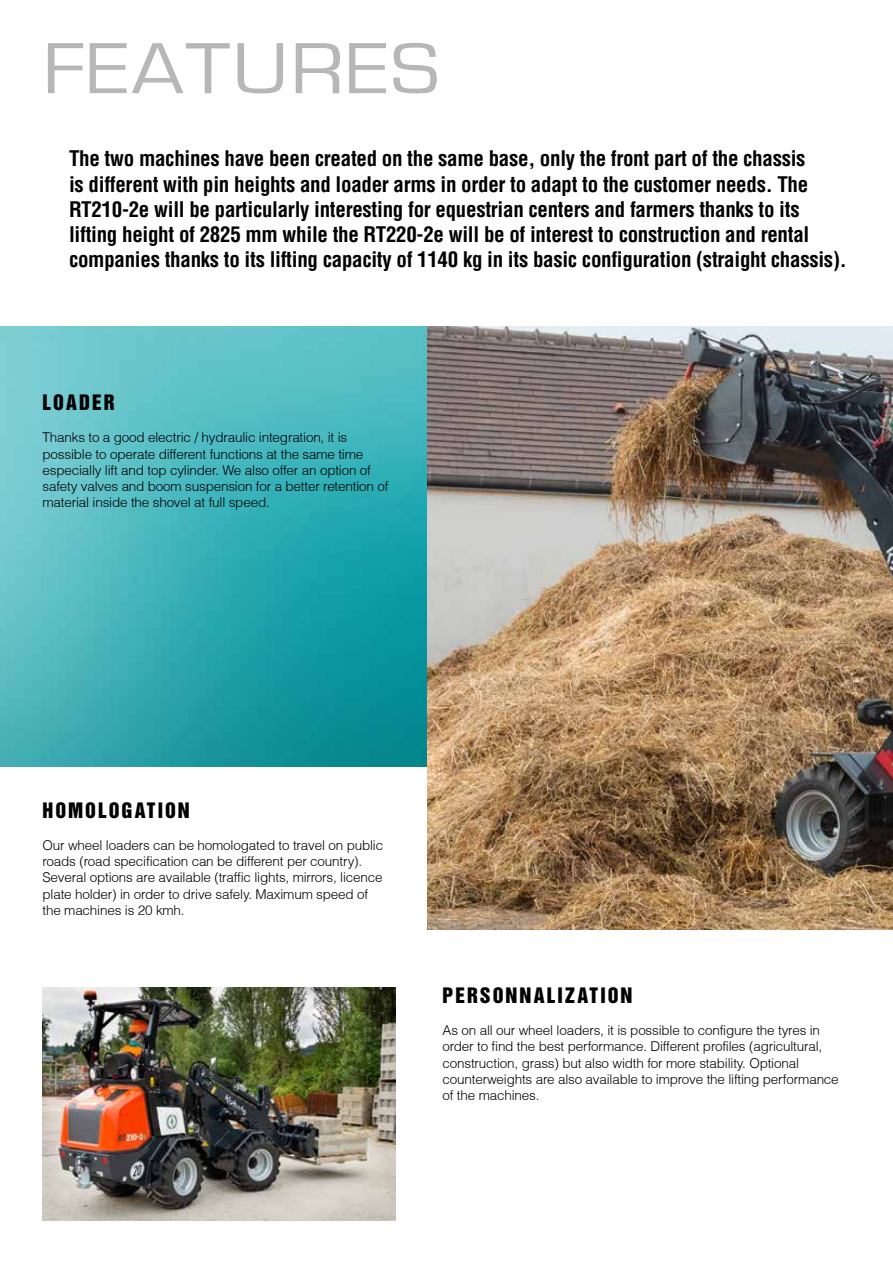
<style>
.page{position:relative;width:893px;height:1263px;background:#fff}
.page>*{position:absolute;margin:0;border:0;box-sizing:border-box;transform-origin:0 0}
.t1{font:75px "Eurostile Ext";letter-spacing:.025em;color:#b7b7b8}
.t2{font:700 condensed 21px/25.2px "Helvetica";letter-spacing:-.015em;color:#000}
.t3{font:19.5px "Helvetica Inserat";letter-spacing:.1em;color:#000}
.t4{font:300 13.5px/16.2px "Helvetica";letter-spacing:-.015em;color:#000}
</style>
<div class="page">
<img style="left:0;top:326px;width:427px;height:440px">
<img style="left:43px;top:987px;width:352px;height:233px">
<img style="left:427px;top:326px;width:466px;height:604px">
<h1 class="t1" style="left:43px;top:29px;width:398px">FEATURES</h1>
<p class="t2" style="left:69px;top:146px;width:779px">The two machines have been created on the same base, only the front part of the chassis<br>is different with pin heights and loader arms in order to adapt to the customer needs. The RT210-2e will be particularly interesting for equestrian centers and farmers thanks to its lifting height of 2825 mm while the RT220-2e will be of interest to construction and rental companies thanks to its lifting capacity of 1140 kg in its basic configuration (straight chassis).</p>
<h3 class="t3" style="left:43px;top:391px;width:74px">LOADER</h3>
<p class="t4" style="left:43px;top:429px;width:347px">Thanks to a good electric / hydraulic integration, it is possible to operate different functions at the same time especially lift and top cylinder. We also offer an option of safety valves and boom suspension for a better retention of material inside the shovel at full speed.</p>
<h3 class="t3" style="left:43px;top:798px;width:149px">HOMOLOGATION</h3>
<p class="t4" style="left:43px;top:837px;width:342px">Our wheel loaders can be homologated to travel on public roads (road specification can be different per country).<br>Several options are available (traffic lights, mirrors, licence plate holder) in order to drive safely. Maximum speed of the machines is 20 kmh.</p>
<h3 class="t3" style="left:443px;top:983px;width:191px">PERSONNALIZATION</h3>
<p class="t4" style="left:443px;top:1022px;width:398px">As on all our wheel loaders, it is possible to configure the tyres in order to find the best performance. Different profiles (agricultural, construction, grass) but also width for more stability. Optional counterweights are also available to improve the lifting performance of the machines.</p>
</div>
